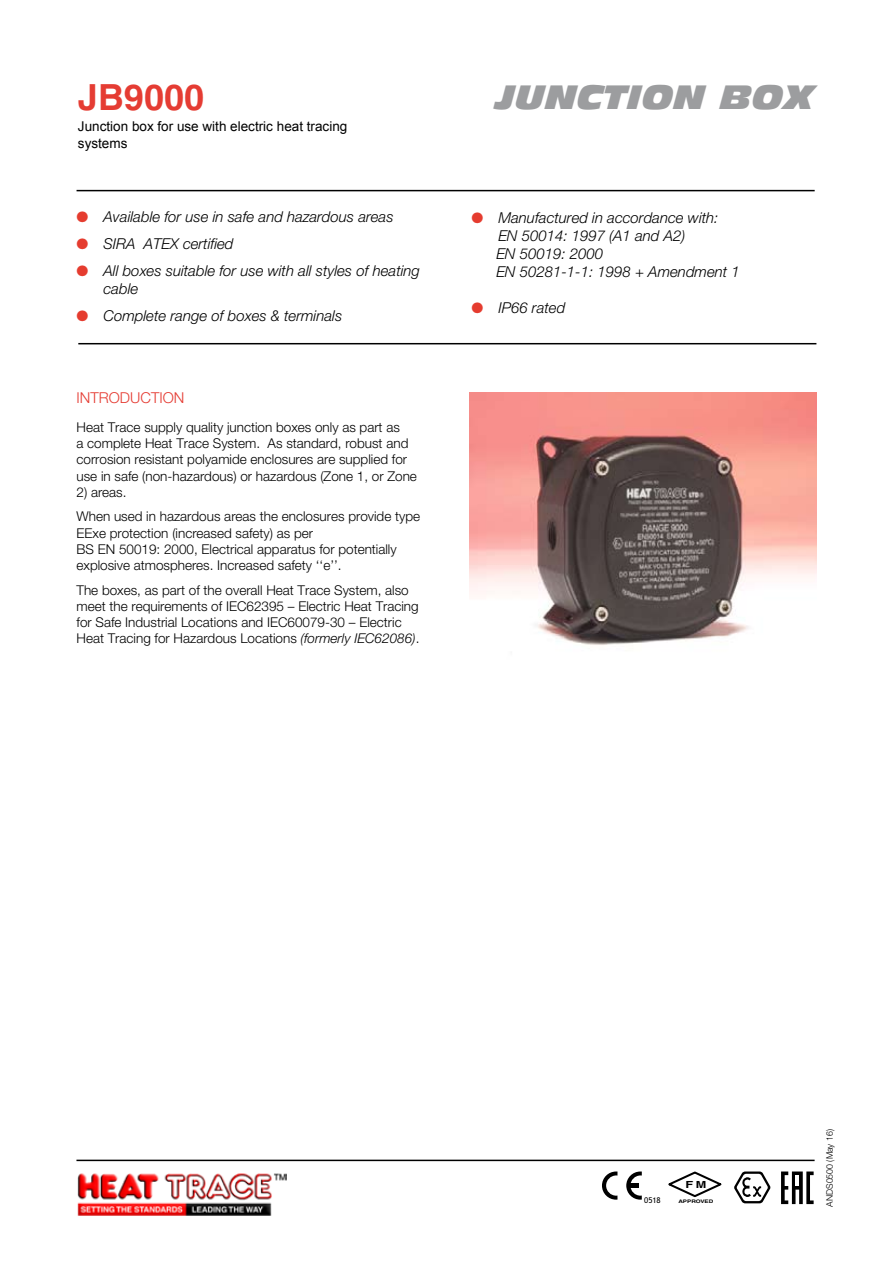
<style>
.page{position:relative;width:893px;height:1263px;background:#fff}
.page>*{position:absolute;margin:0;border:0;box-sizing:border-box;transform-origin:0 0}
.t1{font:700 36px "Helvetica";color:#e53c33}
.t2{font:italic 33px "Antique Olive Nord";color:#9c9d9f}
.t3{font:italic 300 15px/18px "Helvetica Neue";color:#000}
.t4{font:300 15px "Helvetica Neue";color:#e53c33}
.t5{font:300 13.5px/16.2px "Helvetica Neue";color:#000}
.t6{font:13.5px/16.5px "Arial";color:#000}
.t7{font:700 9.75px "Helvetica";color:#000;scale:1.3 1}
.t8{font:300 9px "Helvetica Neue";color:#000}
.t9{font:7.95px "Trebuchet MS";color:#000}
.t10{font:700 4.8px "Helvetica";color:#000;scale:1.3 1}
.s1{color:#e53c2f}
.s2{font-style:italic}
</style>
<div class="page">
<img style="left:77px;top:1173px;width:210px;height:43px">
<hr style="left:77px;top:190px;width:738px;height:1px;background:#000">
<hr style="left:78px;top:343px;width:738px;height:1px;background:#000">
<hr style="left:76px;top:1159px;width:739px;height:2px;background:#000">
<img style="left:469px;top:392px;width:347px;height:253px">
<svg style="left:602px;top:1171px;width:15px;height:29px"></svg>
<svg style="left:626px;top:1171px;width:16px;height:29px"></svg>
<hr style="left:629px;top:1183px;width:10px;height:4px;background:#000">
<svg style="left:744px;top:1203px;width:17px;height:1px"></svg>
<svg style="left:734px;top:1171px;width:36px;height:32px"></svg>
<svg style="left:781px;top:1171px;width:33px;height:33px"></svg>
<hr style="left:795px;top:1175px;width:4px;height:11px;background:#fff">
<svg style="left:668px;top:1171px;width:53px;height:27px"></svg>
<h1 class="t1" style="left:78px;top:76px;width:128px">JB9000</h1>
<h2 class="t2" style="left:495px;top:76px;width:321px">JUNCTION BOX</h2>
<p class="t6" style="left:78px;top:118px;width:271px">Junction box for use with electric heat tracing systems</p>
<p class="t3" style="left:77px;top:207px;width:319px"><span class="s1">●</span> Available for use in safe and hazardous areas</p>
<p class="t3" style="left:77px;top:234px;width:159px"><span class="s1">●</span> SIRA ATEX certified</p>
<p class="t3" style="left:104px;top:261px;width:318px;text-indent:-27px"><span class="s1">●</span> All boxes suitable for use with all styles of heating cable</p>
<p class="t3" style="left:77px;top:306px;width:267px"><span class="s1">●</span> Complete range of boxes &amp; terminals</p>
<p class="t4" style="left:77px;top:388px;width:109px">INTRODUCTION</p>
<p class="t5" style="left:77px;top:419px;width:342px">Heat Trace supply quality junction boxes only as part as<br>a complete Heat Trace System. As standard, robust and corrosion resistant polyamide enclosures are supplied for use in safe (non-hazardous) or hazardous (Zone 1, or Zone</p>
<p class="t5" style="left:77px;top:479px;width:345px;line-height:24.8px">2) areas.<br>When used in hazardous areas the enclosures provide type</p>
<p class="t5" style="left:77px;top:524px;width:322px">EExe protection (increased safety) as per<br>BS EN 50019: 2000, Electrical apparatus for potentially explosive atmospheres. Increased safety ‘‘e’’.</p>
<p class="t5" style="left:77px;top:582px;width:344px">The boxes, as part of the overall Heat Trace System, also meet the requirements of IEC62395 – Electric Heat Tracing for Safe Industrial Locations and IEC60079-30 – Electric Heat Tracing for Hazardous Locations <span class="s2">(formerly IEC62086)</span>.</p>
<p class="t3" style="left:496px;top:209px;width:245px;text-indent:-25px"><span class="s1">●</span> Manufactured in accordance with:<br>EN 50014: 1997 (A1 and A2)<br>EN 50019: 2000<br>EN 50281-1-1: 1998 + Amendment 1</p>
<p class="t3" style="left:471px;top:299px;width:95px"><span class="s1">●</span> IP66 rated</p>
<p class="t9" style="left:644px;top:1195px;width:18px">0518</p>
<p class="t7" style="left:686px;top:1179px;width:18px">FM</p>
<p class="t10" style="left:678px;top:1198px;width:28px">APPROVED</p>
<p class="t8" style="left:824px;top:1206px;width:79px;rotate:-90deg">ANDS0500 (May 16)</p>
</div>
